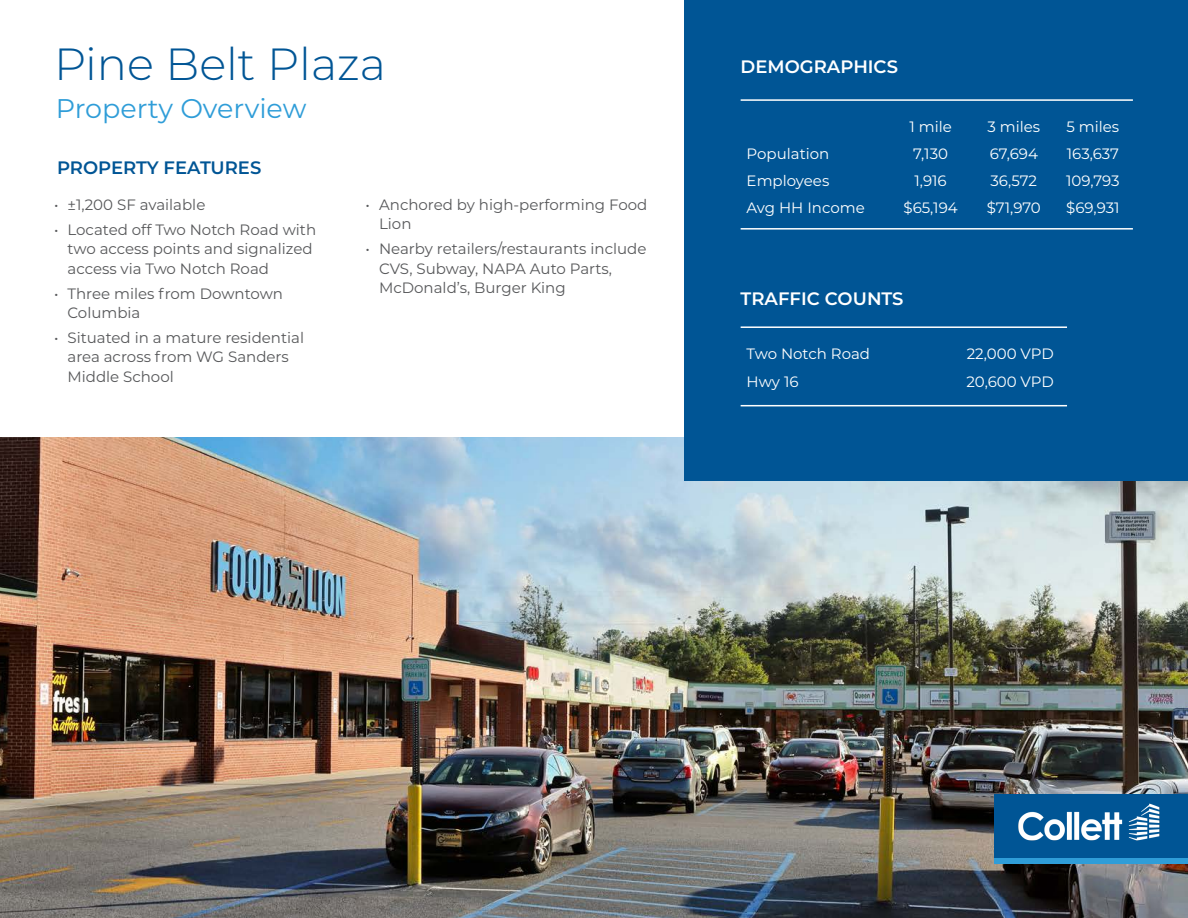
<style>
.page{position:relative;width:1188px;height:918px;background:#fff}
.page>*{position:absolute;margin:0;border:0;box-sizing:border-box;transform-origin:0 0}
.t1{font:300 45px "Montserrat";color:#005595}
.t2{font:27px "Montserrat";color:#2f9dd8}
.t3{font:600 18px "Montserrat";color:#fff}
.t4{font:600 18px "Montserrat";color:#005595}
.t5{font:15px/19.5px "Montserrat";color:#57585a}
.t6{font:15px "Montserrat";color:#fff}
</style>
<div class="page">
<img style="left:0;top:437px;width:1188px;height:481px">
<div style="left:685px;top:0;width:503px;height:481px;background:#005595"></div>
<hr style="left:741px;top:99px;width:392px;height:2px;background:#fff">
<hr style="left:741px;top:228px;width:392px;height:2px;background:#fff">
<hr style="left:741px;top:326px;width:326px;height:2px;background:#fff">
<hr style="left:741px;top:405px;width:326px;height:1px;background:#fff">
<div style="left:994px;top:858px;width:194px;height:6px;background:#2f9dd8"></div>
<div style="left:994px;top:794px;width:194px;height:64px;background:#005595"></div>
<img style="left:1018px;top:803px;width:142px;height:38px">
<p class="t1" style="left:54px;top:33px;width:334px">Pine Belt Plaza</p>
<p class="t2" style="left:56px;top:90px;width:252px">Property Overview</p>
<p class="t4" style="left:57px;top:155px;width:206px">PROPERTY FEATURES</p>
<p class="t5" style="left:54px;top:194px;width:153px">• ±1,200 SF available</p>
<p class="t5" style="left:68px;top:219px;width:250px;text-indent:-14px">• Located off Two Notch Road with two access points and signalized access via Two Notch Road</p>
<p class="t5" style="left:68px;top:283px;width:217px;text-indent:-14px">• Three miles from Downtown<br>Columbia</p>
<p class="t5" style="left:68px;top:327px;width:238px;text-indent:-14px">• Situated in a mature residential area across from WG Sanders<br>Middle School</p>
<p class="t5" style="left:379px;top:194px;width:270px;text-indent:-14px">• Anchored by high-performing Food<br>Lion</p>
<p class="t5" style="left:379px;top:239px;width:269px;text-indent:-14px">• Nearby retailers/restaurants include<br>CVS, Subway, NAPA Auto Parts,<br>McDonald’s, Burger King</p>
<p class="t3" style="left:741px;top:54px;width:159px">DEMOGRAPHICS</p>
<p class="t6" style="left:909px;top:116px;width:44px">1 mile</p>
<p class="t6" style="left:987px;top:116px;width:54px">3 miles</p>
<p class="t6" style="left:1067px;top:116px;width:54px">5 miles</p>
<p class="t6" style="left:747px;top:143px;width:84px">Population</p>
<p class="t6" style="left:913px;top:143px;width:36px">7,130</p>
<p class="t6" style="left:990px;top:143px;width:50px">67,694</p>
<p class="t6" style="left:1067px;top:143px;width:54px">163,637</p>
<p class="t6" style="left:747px;top:170px;width:84px">Employees</p>
<p class="t6" style="left:915px;top:170px;width:34px">1,916</p>
<p class="t6" style="left:991px;top:170px;width:48px">36,572</p>
<p class="t6" style="left:1066px;top:170px;width:55px">109,793</p>
<p class="t6" style="left:747px;top:197px;width:120px">Avg HH Income</p>
<p class="t6" style="left:903px;top:197px;width:56px">$65,194</p>
<p class="t6" style="left:987px;top:197px;width:56px">$71,970</p>
<p class="t6" style="left:1066px;top:197px;width:55px">$69,931</p>
<p class="t3" style="left:741px;top:286px;width:164px">TRAFFIC COUNTS</p>
<p class="t6" style="left:747px;top:344px;width:125px">Two Notch Road</p>
<p class="t6" style="left:967px;top:344px;width:89px">22,000 VPD</p>
<p class="t6" style="left:747px;top:371px;width:53px">Hwy 16</p>
<p class="t6" style="left:966px;top:371px;width:89px">20,600 VPD</p>
</div>
